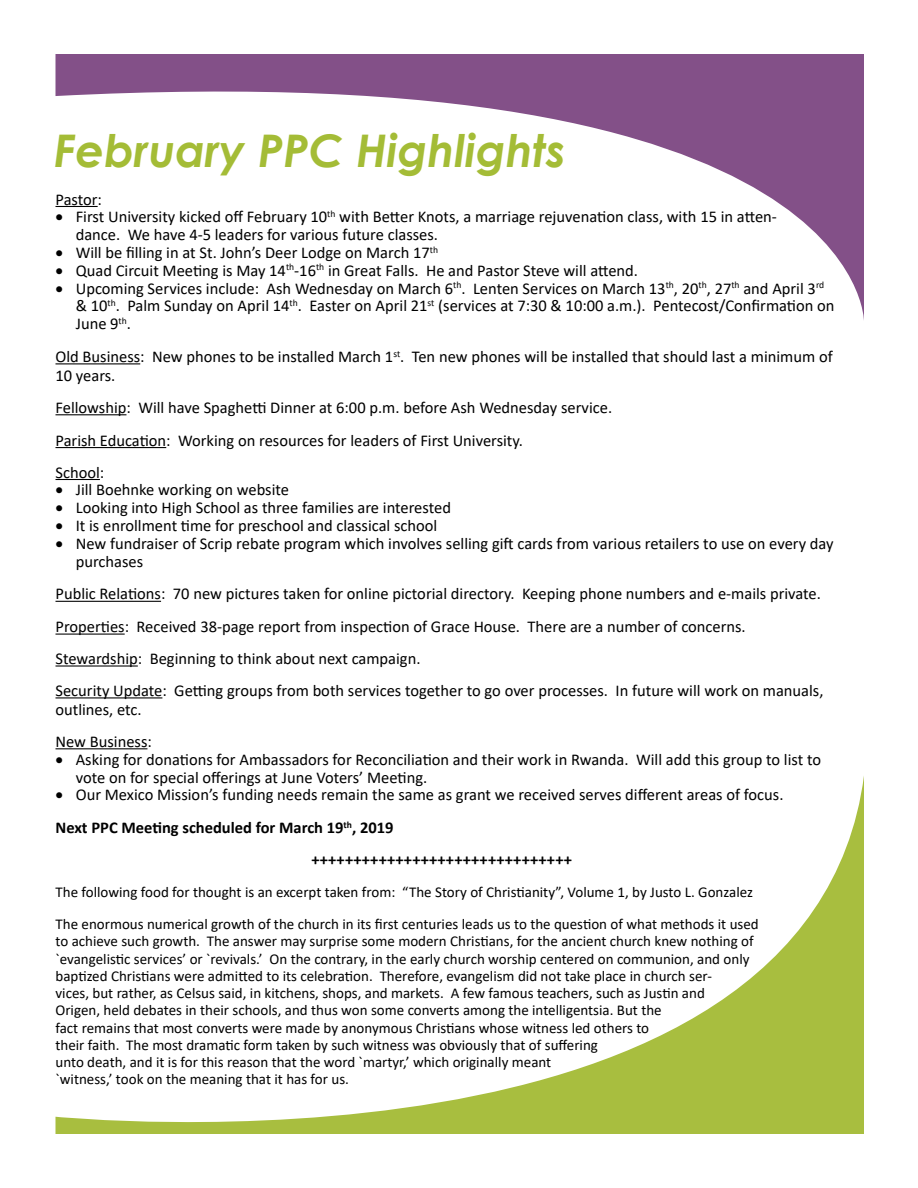
<style>
.page{position:relative;width:918px;height:1188px;background:#fff}
.page>*{position:absolute;margin:0;border:0;box-sizing:border-box;transform-origin:0 0}
.t1{font:italic 700 45px "Century Gothic";color:#a4bc36}
.t2{font:16.5px/17.9px "Calibri";color:#000}
.t3{font:700 16.5px "Calibri";color:#000}
.t4{font:15px/17.2px "Calibri";color:#000}
</style>
<div class="page">
<svg style="left:56px;top:776px;width:808px;height:358px"></svg>
<svg style="left:56px;top:54px;width:808px;height:266px"></svg>
<hr style="left:56px;top:206px;width:42px;height:1px;background:#000">
<hr style="left:56px;top:363px;width:84px;height:1px;background:#000">
<hr style="left:56px;top:414px;width:70px;height:1px;background:#000">
<hr style="left:56px;top:447px;width:110px;height:1px;background:#000">
<hr style="left:56px;top:479px;width:44px;height:1px;background:#000">
<hr style="left:56px;top:601px;width:105px;height:1px;background:#000">
<hr style="left:56px;top:634px;width:69px;height:1px;background:#000">
<hr style="left:56px;top:665px;width:82px;height:2px;background:#000">
<hr style="left:56px;top:697px;width:106px;height:1px;background:#000">
<hr style="left:56px;top:748px;width:91px;height:1px;background:#000">
<h1 class="t1" style="left:54px;top:117px;width:514px">February PPC Highlights</h1>
<p class="t2" style="left:56px;top:190px;width:48px">Pastor:</p>
<p class="t2" style="left:76px;top:208px;width:703px;text-indent:-20px">• First University kicked off February 10<sup>th</sup> with Better Knots, a marriage rejuvenation class, with 15 in atten&shy;dance. We have 4-5 leaders for various future classes.</p>
<p class="t2" style="left:55px;top:243px;width:384px">• Will be filling in at St. John’s Deer Lodge on March 17<sup>th</sup></p>
<p class="t2" style="left:56px;top:261px;width:584px">• Quad Circuit Meeting is May 14<sup>th</sup>-16<sup>th</sup> in Great Falls. He and Pastor Steve will attend.</p>
<p class="t2" style="left:76px;top:279px;width:760px;text-indent:-20px">• Upcoming Services include: Ash Wednesday on March 6<sup>th</sup>. Lenten Services on March 13<sup>th</sup>, 20<sup>th</sup>, 27<sup>th</sup> and April 3<sup>rd </sup>&amp; 10<sup>th</sup>. Palm Sunday on April 14<sup>th</sup>. Easter on April 21<sup>st</sup> (services at 7:30 &amp; 10:00 a.m.). Pentecost/Confirmation on<br>June 9<sup>th</sup>.</p>
<p class="t2" style="left:55px;top:347px;width:779px;line-height:19px">Old Business: New phones to be installed March 1<sup>st</sup>. Ten new phones will be installed that should last a minimum of<br>10 years.</p>
<p class="t2" style="left:56px;top:391px;width:558px;line-height:32.4px">Fellowship: Will have Spaghetti Dinner at 6:00 p.m. before Ash Wednesday service.<br>Parish Education: Working on resources for leaders of First University.<br>School:</p>
<p class="t2" style="left:56px;top:481px;width:235px">• Jill Boehnke working on website</p>
<p class="t2" style="left:56px;top:498px;width:397px">• Looking into High School as three families are interested</p>
<p class="t2" style="left:56px;top:516px;width:383px">• It is enrollment time for preschool and classical school</p>
<p class="t2" style="left:76px;top:534px;width:759px;text-indent:-20px">• New fundraiser of Scrip rebate program which involves selling gift cards from various retailers to use on every day purchases</p>
<p class="t2" style="left:56px;top:577px;width:769px;line-height:32.2px">Public Relations: 70 new pictures taken for online pictorial directory. Keeping phone numbers and e-mails private.<br>Properties: Received 38-page report from inspection of Grace House. There are a number of concerns.<br>Stewardship: Beginning to think about next campaign.<br>Security Update: Getting groups from both services together to go over processes. In future will work on manuals,</p>
<p class="t2" style="left:56px;top:693px;width:98px;line-height:32px">outlines, etc.<br>New Business:</p>
<p class="t2" style="left:76px;top:750px;width:747px;text-indent:-20px">• Asking for donations for Ambassadors for Reconciliation and their work in Rwanda. Will add this group to list to vote on for special offerings at June Voters’ Meeting.</p>
<p class="t2" style="left:56px;top:786px;width:730px">• Our Mexico Mission’s funding needs remain the same as grant we received serves different areas of focus.</p>
<p class="t3" style="left:56px;top:816px;width:340px">Next PPC Meeting scheduled for March 19<sup>th</sup>, 2019</p>
<p class="t3" style="left:311px;top:848px;width:262px">+++++++++++++++++++++++++++++++</p>
<p class="t4" style="left:56px;top:875px;width:705px;line-height:32.2px">The following food for thought is an excerpt taken from: “The Story of Christianity”, Volume 1, by Justo L. Gonzalez<br>The enormous numerical growth of the church in its first centuries leads us to the question of what methods it used</p>
<p class="t4" style="left:56px;top:932px;width:700px">to achieve such growth. The answer may surprise some modern Christians, for the ancient church knew nothing of `evangelistic services’ or `revivals.’ On the contrary, in the early church worship centered on communion, and only baptized Christians were admitted to its celebration. Therefore, evangelism did not take place in church ser-<br>vices, but rather, as Celsus said, in kitchens, shops, and markets. A few famous teachers, such as Justin and<br>Origen, held debates in their schools, and thus won some converts among the intelligentsia. But the<br>fact remains that most converts were made by anonymous Christians whose witness led others to<br>their faith. The most dramatic form taken by such witness was obviously that of suffering<br>unto death, and it is for this reason that the word `martyr,’ which originally meant<br>`witness,’ took on the meaning that it has for us.</p>
</div>
